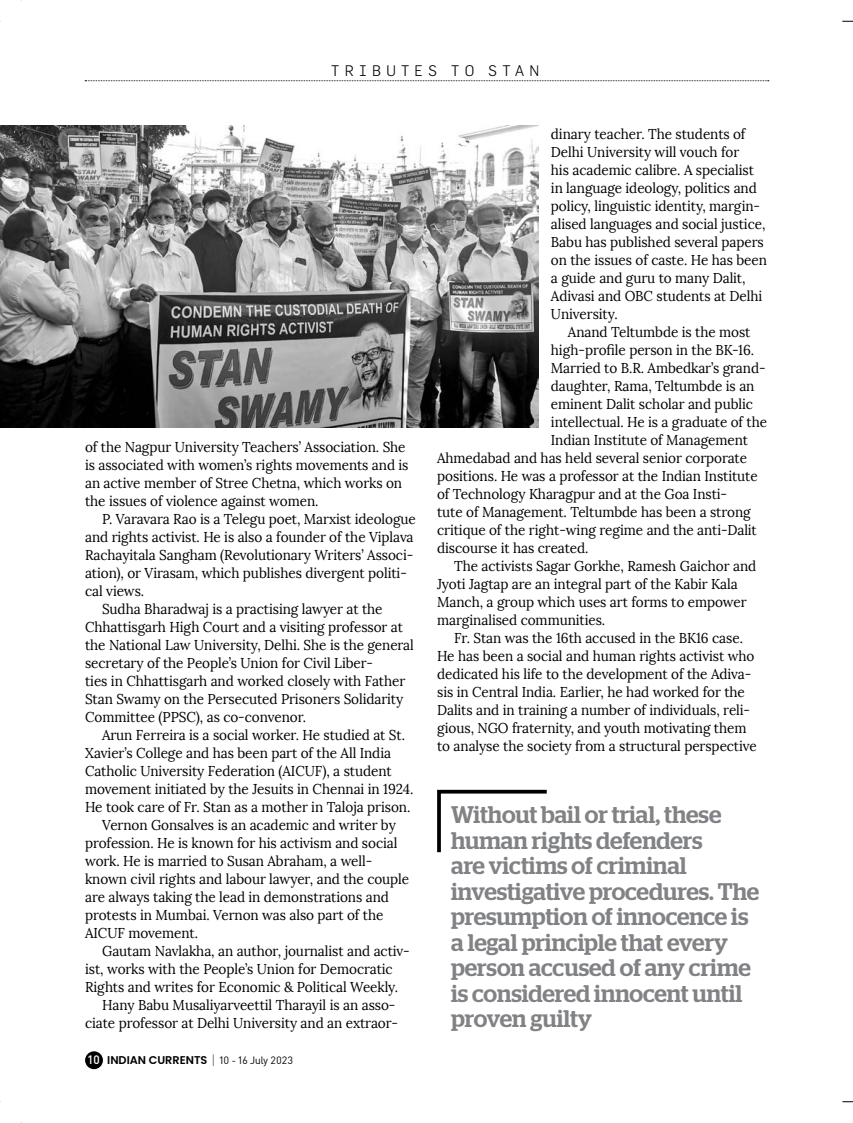
<style>
.page{position:relative;width:853px;height:1123px;background:#fff}
.page>*{position:absolute;margin:0;border:0;box-sizing:border-box;transform-origin:0 0}
.t1{font:500 24px/25.5px "Stag";color:#808285}
.t2{font:300 15px "Flama";letter-spacing:.35em;color:#000}
.t3{font:14.25px/18px "Lora";letter-spacing:-.005em;color:#000;scale:.95 1}
.t4{font:600 11.25px "Poppins";color:#000}
.s1{font-family:"Sapient Sans";font-weight:500;font-size:12px;color:#fff}
.s2{font-family:"Sapient Sans";font-weight:300;font-size:13.5px}
.s3{font-family:"Sapient Sans";font-weight:400;font-size:10.5px}
</style>
<div class="page">
<div style="left:85px;top:1051px;width:18px;height:18px;background:#000;border-radius:50%"></div>
<svg style="left:85px;top:80px;width:683px;height:1px"></svg>
<svg style="left:437px;top:789px;width:110px;height:64px"></svg>
<img style="left:0;top:125px;width:538px;height:303px">
<p class="t2" style="left:331px;top:61px;width:210px">TRIBUTES TO ST AN</p>
<p class="t3" style="left:85px;top:438px;width:342px">of the Nagpur University Teachers’ Association. She is associated with women’s rights movements and is an active member of Stree Chetna, which works on the issues of violence against women.</p>
<p class="t3" style="left:102px;top:510px;width:332px">P. Varavara Rao is a Telegu poet, Marxist ideologue</p>
<p class="t3" style="left:85px;top:528px;width:347px">and rights activist. He is also a founder of the Viplava</p>
<p class="t3" style="left:85px;top:546px;width:347px">Rachayitala Sangham (Revolutionary Writers’ Associ-</p>
<p class="t3" style="left:85px;top:564px;width:340px">ation), or Virasam, which publishes divergent politi-</p>
<p class="t3" style="left:85px;top:582px;width:64px">cal views.</p>
<p class="t3" style="left:102px;top:600px;width:297px">Sudha Bharadwaj is a practising lawyer at the</p>
<p class="t3" style="left:85px;top:618px;width:336px">Chhattisgarh High Court and a visiting professor at</p>
<p class="t3" style="left:85px;top:636px;width:347px">the National Law University, Delhi. She is the general</p>
<p class="t3" style="left:85px;top:654px;width:305px">secretary of the People’s Union for Civil Liber-</p>
<p class="t3" style="left:85px;top:672px;width:338px">ties in Chhattisgarh and worked closely with Father</p>
<p class="t3" style="left:85px;top:690px;width:336px">Stan Swamy on the Persecuted Prisoners Solidarity</p>
<p class="t3" style="left:85px;top:708px;width:234px">Committee (PPSC), as co-convenor.</p>
<p class="t3" style="left:102px;top:726px;width:320px">Arun Ferreira is a social worker. He studied at St.</p>
<p class="t3" style="left:85px;top:744px;width:323px">Xavier’s College and has been part of the All India</p>
<p class="t3" style="left:85px;top:762px;width:324px">Catholic University Federation (AICUF), a student</p>
<p class="t3" style="left:85px;top:780px;width:347px">movement initiated by the Jesuits in Chennai in 1924.</p>
<p class="t3" style="left:85px;top:798px;width:344px">He took care of Fr. Stan as a mother in Taloja prison.</p>
<p class="t3" style="left:102px;top:816px;width:311px">Vernon Gonsalves is an academic and writer by</p>
<p class="t3" style="left:85px;top:834px;width:330px">profession. He is known for his activism and social</p>
<p class="t3" style="left:85px;top:852px;width:304px">work. He is married to Susan Abraham, a well-</p>
<p class="t3" style="left:85px;top:870px;width:343px">known civil rights and labour lawyer, and the couple</p>
<p class="t3" style="left:85px;top:888px;width:321px">are always taking the lead in demonstrations and</p>
<p class="t3" style="left:85px;top:906px;width:315px">protests in Mumbai. Vernon was also part of the</p>
<p class="t3" style="left:85px;top:924px;width:120px">AICUF movement.</p>
<p class="t3" style="left:102px;top:942px;width:325px">Gautam Navlakha, an author, journalist and activ-</p>
<p class="t3" style="left:85px;top:960px;width:325px">ist, works with the People’s Union for Democratic</p>
<p class="t3" style="left:85px;top:978px;width:331px">Rights and writes for Economic &amp; Political Weekly.</p>
<p class="t3" style="left:102px;top:996px;width:310px">Hany Babu Musaliyarveettil Tharayil is an asso-</p>
<p class="t3" style="left:85px;top:1014px;width:331px">ciate professor at Delhi University and an extraor-</p>
<p class="t4" style="left:88px;top:1053px;width:207px"><span class="s1">10</span> INDIAN CURRENTS <span class="s2">|</span> <span class="s3">10 - 16 July 2023</span></p>
<p class="t3" style="left:551px;top:125px;width:229px">dinary teacher. The students of<br>Delhi University will vouch for<br>his academic calibre. A specialist in language ideology, politics and policy, linguistic identity, margin&shy;alised languages and social justice,<br>Babu has published several papers on the issues of caste. He has been a guide and guru to many Dalit,<br>Adivasi and OBC students at Delhi<br>University.</p>
<p class="t3" style="left:568px;top:323px;width:194px">Anand Teltumbde is the most</p>
<p class="t3" style="left:551px;top:341px;width:215px">high-profile person in the BK-16.</p>
<p class="t3" style="left:551px;top:359px;width:227px">Married to B.R. Ambedkar’s grand-</p>
<p class="t3" style="left:551px;top:377px;width:216px">daughter, Rama, Teltumbde is an</p>
<p class="t3" style="left:551px;top:395px;width:214px">eminent Dalit scholar and public</p>
<p class="t3" style="left:551px;top:413px;width:229px">intellectual. He is a graduate of the</p>
<p class="t3" style="left:551px;top:431px;width:209px">Indian Institute of Management</p>
<p class="t3" style="left:437px;top:449px;width:328px">Ahmedabad and has held several senior corporate</p>
<p class="t3" style="left:437px;top:467px;width:339px">positions. He was a professor at the Indian Institute</p>
<p class="t3" style="left:437px;top:485px;width:307px">of Technology Kharagpur and at the Goa Insti-</p>
<p class="t3" style="left:437px;top:503px;width:331px">tute of Management. Teltumbde has been a strong</p>
<p class="t3" style="left:437px;top:521px;width:338px">critique of the right-wing regime and the anti-Dalit</p>
<p class="t3" style="left:437px;top:539px;width:161px">discourse it has created.</p>
<p class="t3" style="left:454px;top:557px;width:319px">The activists Sagar Gorkhe, Ramesh Gaichor and</p>
<p class="t3" style="left:437px;top:575px;width:318px">Jyoti Jagtap are an integral part of the Kabir Kala</p>
<p class="t3" style="left:437px;top:593px;width:327px">Manch, a group which uses art forms to empower</p>
<p class="t3" style="left:437px;top:611px;width:178px">marginalised communities.</p>
<p class="t3" style="left:454px;top:629px;width:305px">Fr. Stan was the 16th accused in the BK16 case.</p>
<p class="t3" style="left:437px;top:647px;width:335px">He has been a social and human rights activist who</p>
<p class="t3" style="left:437px;top:665px;width:332px">dedicated his life to the development of the Adiva-</p>
<p class="t3" style="left:437px;top:683px;width:325px">sis in Central India. Earlier, he had worked for the</p>
<p class="t3" style="left:437px;top:701px;width:331px">Dalits and in training a number of individuals, reli-</p>
<p class="t3" style="left:437px;top:719px;width:327px">gious, NGO fraternity, and youth motivating them</p>
<p class="t3" style="left:437px;top:737px;width:338px">to analyse the society from a structural perspective</p>
<h1 class="t1" style="left:451px;top:801px;width:309px">Without bail or trial, these human rights defenders<br>are victims of criminal investigative procedures. The presumption of innocence is a legal principle that every person accused of any crime is considered innocent until proven guilty</h1>
</div>
